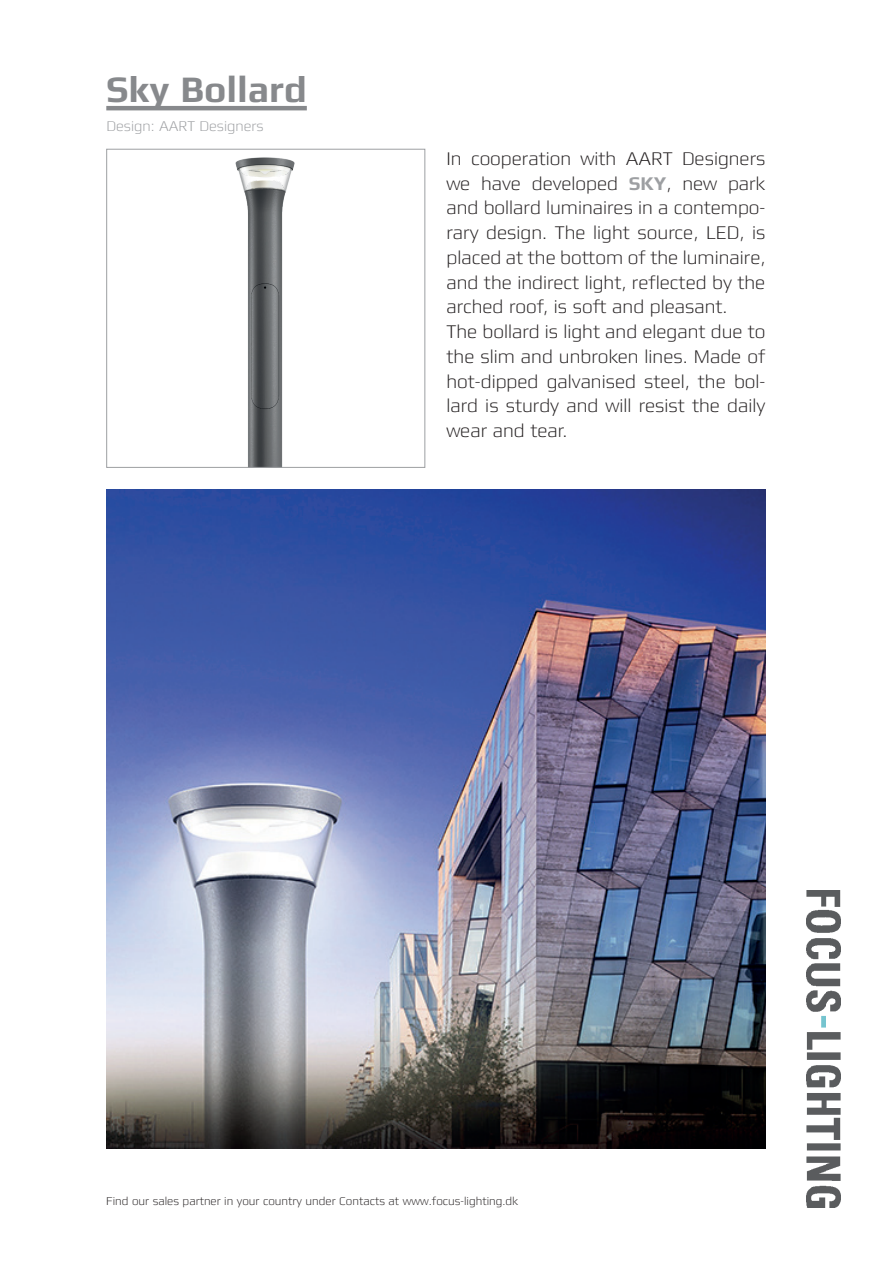
<style>
.page{position:relative;width:893px;height:1263px;background:#fff}
.page>*{position:absolute;margin:0;border:0;box-sizing:border-box;transform-origin:0 0}
.t1{font:700 37.5px "Mdd";color:#87898c}
.t2{font:300 19.5px/24.8px "Mdd";color:#231f20}
.t3{font:300 15px "Mdd";color:#9d9fa2}
.t4{font:300 12px "Mdd";color:#231f20}
.s1{font-weight:700;color:#9d9fa2}
</style>
<div class="page">
<img style="left:106px;top:489px;width:659px;height:659px">
<img style="left:807px;top:890px;width:34px;height:318px">
<hr style="left:106px;top:106px;width:201px;height:4px;background:#87898c">
<img style="left:235px;top:157px;width:60px;height:309px">
<div style="left:106px;top:149px;width:319px;height:319px;border:1px solid #9d9fa2"></div>
<h1 class="t1" style="left:106px;top:69px;width:202px">Sky Bollard</h1>
<p class="t3" style="left:106px;top:119px;width:159px">Design: AART Designers</p>
<p class="t2" style="left:446px;top:146px;width:320px">In cooperation with AART Designers we have developed <span class="s1">SKY</span>, new park and bollard luminaires in a contempo&shy;rary design. The light source, LED, is placed at the bottom of the luminaire, and the indirect light, reflected by the arched roof, is soft and pleasant.<br>The bollard is light and elegant due to the slim and unbroken lines. Made of hot-dipped galvanised steel, the bol&shy;lard is sturdy and will resist the daily wear and tear.</p>
<p class="t4" style="left:106px;top:1194px;width:413px">Find our sales partner in your country under Contacts at www.focus-lighting.dk</p>
</div>
